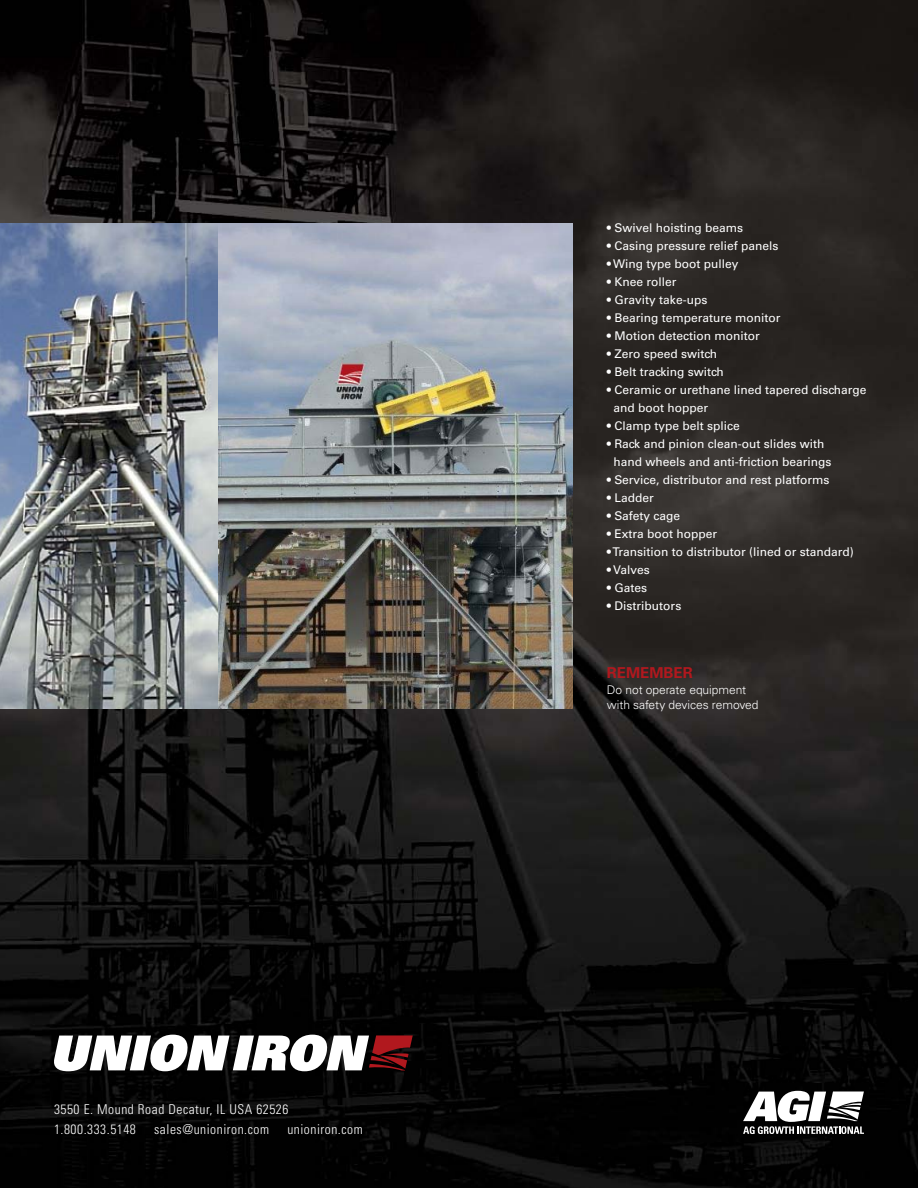
<style>
.page{position:relative;width:918px;height:1188px;background:#fff}
.page>*{position:absolute;margin:0;border:0;box-sizing:border-box;transform-origin:0 0}
.t1{font:700 15px "Univers LT Std";color:#b1181e}
.t2{font:300 condensed 13.5px/19.5px "Univers LT Std";letter-spacing:.04em;color:#fff}
.t3{font:12px/18px "Univers LT Std";color:#fff}
.t4{font:300 12px/15.3px "Univers LT Std";letter-spacing:-.005em;color:#fff}
</style>
<div class="page">
<img style="left:0;top:0;width:918px;height:1188px">
<img style="left:0;top:223px;width:572px;height:486px">
<svg style="left:53px;top:1035px;width:360px;height:36px"></svg>
<svg style="left:743px;top:1091px;width:121px;height:43px"></svg>
<p class="t2" style="left:54px;top:1100px;width:236px">3550 E. Mound Road Decatur, IL USA 62526<br>1.800.333.5148</p>
<p class="t2" style="left:154px;top:1119px;width:116px">sales@unioniron.com</p>
<p class="t2" style="left:287px;top:1119px;width:77px">unioniron.com</p>
<p class="t3" style="left:607px;top:219px;width:138px">• Swivel hoisting beams</p>
<p class="t3" style="left:607px;top:237px;width:173px">• Casing pressure relief panels</p>
<p class="t3" style="left:607px;top:255px;width:133px">• Wing type boot pulley</p>
<p class="t3" style="left:607px;top:273px;width:71px">• Knee roller</p>
<p class="t3" style="left:607px;top:291px;width:102px">• Gravity take-ups</p>
<p class="t3" style="left:607px;top:309px;width:175px">• Bearing temperature monitor</p>
<p class="t3" style="left:607px;top:327px;width:154px">• Motion detection monitor</p>
<p class="t3" style="left:607px;top:345px;width:112px">• Zero speed switch</p>
<p class="t3" style="left:607px;top:363px;width:119px">• Belt tracking switch</p>
<p class="t3" style="left:614px;top:381px;width:254px;text-indent:-7px">• Ceramic or urethane lined tapered discharge and boot hopper</p>
<p class="t3" style="left:607px;top:417px;width:134px">• Clamp type belt splice</p>
<p class="t3" style="left:614px;top:435px;width:220px;text-indent:-7px">• Rack and pinion clean-out slides with hand wheels and anti-friction bearings</p>
<p class="t3" style="left:607px;top:471px;width:224px">• Service, distributor and rest platforms</p>
<p class="t3" style="left:607px;top:489px;width:48px">• Ladder</p>
<p class="t3" style="left:607px;top:507px;width:75px">• Safety cage</p>
<p class="t3" style="left:607px;top:525px;width:112px">• Extra boot hopper</p>
<p class="t3" style="left:607px;top:543px;width:248px">• Transition to distributor (lined or standard)</p>
<p class="t3" style="left:607px;top:561px;width:44px">• Valves</p>
<p class="t3" style="left:607px;top:579px;width:42px">• Gates</p>
<p class="t3" style="left:607px;top:597px;width:76px">• Distributors</p>
<p class="t1" style="left:607px;top:664px;width:86px">REMEMBER</p>
<p class="t4" style="left:607px;top:682px;width:153px">Do not operate equipment with safety devices removed</p>
</div>
